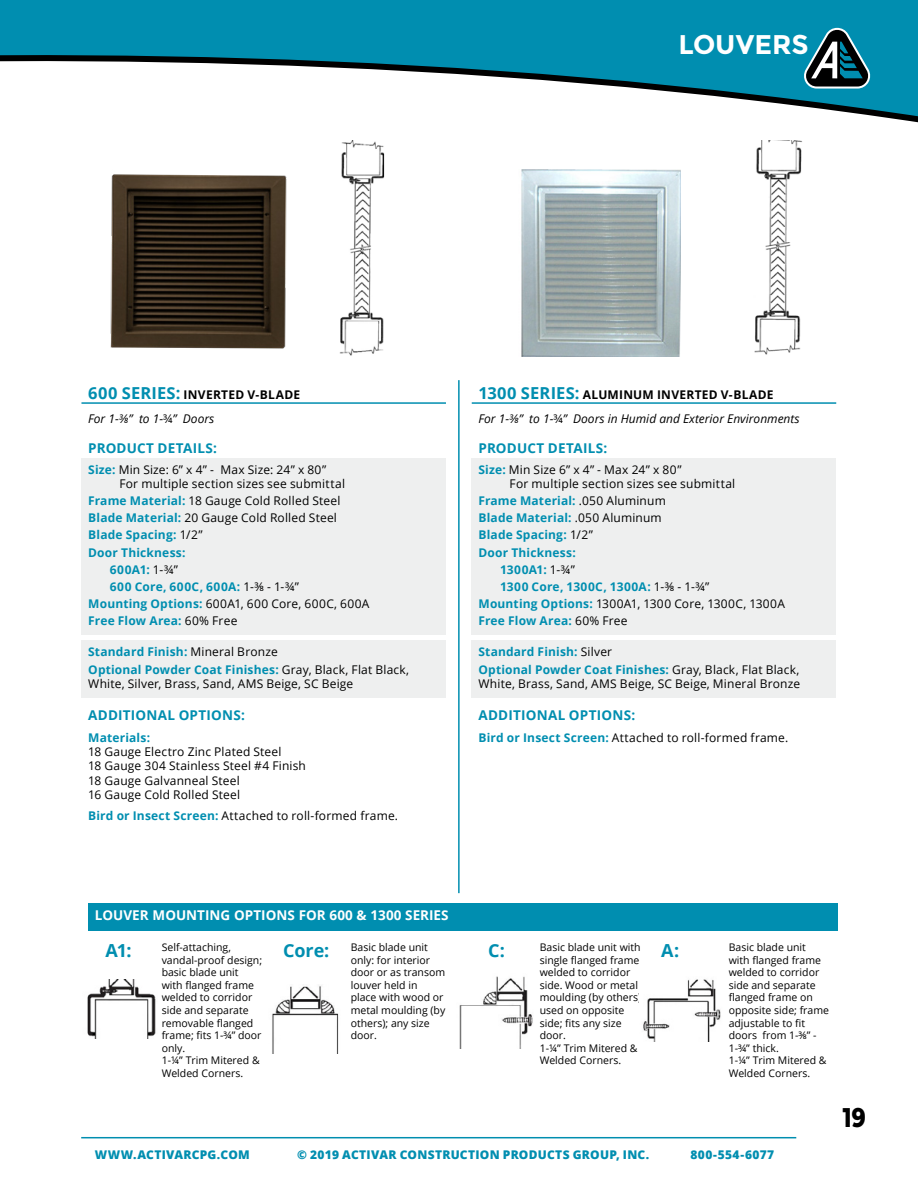
<style>
.page{position:relative;width:918px;height:1188px;background:#fff}
.page>*{position:absolute;margin:0;border:0;box-sizing:border-box;transform-origin:0 0}
.t1{font:700 27px "Montserrat";color:#fff}
.t2{font:800 27px "Montserrat";color:#000;scale:.8 1}
.t3{font:700 18px "Open Sans";color:#008eb0}
.t4{font:700 13.5px "Open Sans";letter-spacing:.015em;color:#008eb0}
.t5{font:700 13.5px "Open Sans";color:#fff}
.t6{font:12px/14.4px "Open Sans";letter-spacing:.015em;color:#000}
.t7{font:700 12px/17.1px "Open Sans";letter-spacing:.015em;color:#008eb0}
.t8{font:italic 12px/23.9px "Open Sans";color:#000}
.t9{font:800 12px "Open Sans";letter-spacing:.02em;color:#008eb0}
.t10{font:700 12px "Open Sans";letter-spacing:.04em;color:#008eb0}
.t11{font:10.5px/12.6px "Open Sans";color:#000}
.s1{font-weight:700;font-style:normal;font-size:16.5px;color:#008eb0}
.s2{font-weight:700;font-style:normal}
.s3{font-style:normal}
.s4{font-weight:700;color:#008eb0}
.s5{font-weight:400;color:#000}
.s6{font-weight:700;font-size:18px;color:#008eb0}
</style>
<div class="page">
<svg style="left:0;top:0;width:918px;height:119px;fill:#008eb0"></svg>
<hr style="left:81px;top:1137px;width:715px;height:1px;background:#008eb0">
<svg style="left:803px;top:28px;width:68px;height:61px;background:#2f6977"></svg>
<hr style="left:81px;top:402px;width:365px;height:2px;background:#008eb0">
<div style="left:81px;top:458px;width:365px;height:40px;background:#eeefef"></div>
<div style="left:81px;top:489px;width:365px;height:26px;background:#eeefef"></div>
<div style="left:81px;top:506px;width:365px;height:26px;background:#eeefef"></div>
<div style="left:81px;top:524px;width:365px;height:25px;background:#eeefef"></div>
<div style="left:81px;top:541px;width:365px;height:25px;background:#eeefef"></div>
<div style="left:81px;top:558px;width:365px;height:25px;background:#eeefef"></div>
<div style="left:81px;top:575px;width:365px;height:25px;background:#eeefef"></div>
<div style="left:81px;top:592px;width:365px;height:26px;background:#eeefef"></div>
<div style="left:81px;top:609px;width:365px;height:26px;background:#eeefef"></div>
<div style="left:81px;top:641px;width:365px;height:25px;background:#eeefef"></div>
<div style="left:81px;top:658px;width:365px;height:40px;background:#eeefef"></div>
<img style="left:110px;top:174px;width:177px;height:175px">
<img style="left:339px;top:141px;width:46px;height:215px">
<hr style="left:472px;top:402px;width:364px;height:2px;background:#008eb0">
<div style="left:472px;top:458px;width:364px;height:40px;background:#eeefef"></div>
<div style="left:472px;top:489px;width:364px;height:26px;background:#eeefef"></div>
<div style="left:472px;top:506px;width:364px;height:26px;background:#eeefef"></div>
<div style="left:472px;top:524px;width:364px;height:25px;background:#eeefef"></div>
<div style="left:472px;top:541px;width:364px;height:25px;background:#eeefef"></div>
<div style="left:472px;top:558px;width:364px;height:25px;background:#eeefef"></div>
<div style="left:472px;top:575px;width:364px;height:25px;background:#eeefef"></div>
<div style="left:472px;top:592px;width:364px;height:26px;background:#eeefef"></div>
<div style="left:472px;top:609px;width:364px;height:26px;background:#eeefef"></div>
<div style="left:472px;top:641px;width:364px;height:25px;background:#eeefef"></div>
<div style="left:472px;top:658px;width:364px;height:40px;background:#eeefef"></div>
<img style="left:521px;top:170px;width:159px;height:187px">
<img style="left:754px;top:141px;width:48px;height:214px">
<hr style="left:458px;top:380px;width:2px;height:513px;background:#008eb0">
<img style="left:87px;top:980px;width:69px;height:59px">
<img style="left:272px;top:985px;width:67px;height:69px">
<img style="left:459px;top:976px;width:74px;height:73px">
<img style="left:643px;top:979px;width:78px;height:63px">
<div style="left:88px;top:903px;width:749px;height:27px;background:#008eb0"></div>
<h1 class="t1" style="left:678px;top:28px;width:132px">LOUVERS</h1>
<p class="t8" style="left:88px;top:382px;width:213px"><span class="s1">600 SERIES:</span> <span class="s2">INVERTED V-BLADE<br></span>For 1-⅜” to 1-<span class="s3">¾</span>” Doors</p>
<p class="t4" style="left:88px;top:438px;width:130px">PRODUCT DETAILS:</p>
<p class="t6" style="left:119px;top:462px;width:227px;text-indent:-31px"><span class="s4">Size:</span> Min Size: 6” x 4” - Max Size: 24” x 80”<br>For multiple section sizes see submittal</p>
<p class="t6" style="left:88px;top:493px;width:254px"><span class="s4">Frame Material:</span> 18 Gauge Cold Rolled Steel</p>
<p class="t6" style="left:88px;top:511px;width:250px"><span class="s4">Blade Material:</span> 20 Gauge Cold Rolled Steel</p>
<p class="t7" style="left:88px;top:526px;width:116px">Blade Spacing: <span class="s5">1/2”</span></p>
<p class="t7" style="left:88px;top:543px;width:99px">Door Thickness:</p>
<p class="t7" style="left:110px;top:560px;width:69px">600A1: <span class="s5">1-¾”</span></p>
<p class="t10" style="left:110px;top:578px;width:191px">600 Core, 600C, 600A: <span class="s5">1-⅜ - 1-¾”</span></p>
<p class="t6" style="left:88px;top:596px;width:283px"><span class="s4">Mounting Options:</span> 600A1, 600 Core, 600C, 600A</p>
<p class="t7" style="left:88px;top:612px;width:151px">Free Flow Area: <span class="s5">60% Free</span></p>
<p class="t7" style="left:88px;top:643px;width:323px">Standard Finish: <span class="s5">Mineral Bronze<br></span>Optional Powder Coat Finishes: <span class="s5">Gray, Black, Flat Black,</span></p>
<p class="t6" style="left:88px;top:676px;width:267px">White, Silver, Brass, Sand, AMS Beige, SC Beige</p>
<p class="t4" style="left:88px;top:706px;width:158px">ADDITIONAL OPTIONS:</p>
<p class="t7" style="left:88px;top:728px;width:63px">Materials:</p>
<p class="t6" style="left:88px;top:744px;width:219px">18 Gauge Electro Zinc Plated Steel<br>18 Gauge 304 Stainless Steel #4 Finish<br>18 Gauge Galvanneal Steel<br>16 Gauge Cold Rolled Steel</p>
<p class="t6" style="left:88px;top:808px;width:311px"><span class="s4">Bird or Insect Screen:</span> Attached to roll-formed frame.</p>
<p class="t8" style="left:478px;top:382px;width:323px"><span class="s1">1300 SERIES:</span> <span class="s2">ALUMINUM INVERTED V-BLADE<br></span>For 1-⅜” to 1-<span class="s3">¾</span>” Doors in Humid and Exterior Environments</p>
<p class="t4" style="left:478px;top:438px;width:130px">PRODUCT DETAILS:</p>
<p class="t6" style="left:510px;top:462px;width:227px;text-indent:-31px"><span class="s4">Size:</span> Min Size 6” x 4” - Max 24” x 80”<br>For multiple section sizes see submittal</p>
<p class="t7" style="left:478px;top:492px;width:189px">Frame Material: <span class="s5">.050 Aluminum</span></p>
<p class="t7" style="left:478px;top:509px;width:185px">Blade Material: <span class="s5">.050 Aluminum</span></p>
<p class="t7" style="left:478px;top:526px;width:116px">Blade Spacing: <span class="s5">1/2”</span></p>
<p class="t7" style="left:478px;top:543px;width:99px">Door Thickness:</p>
<p class="t7" style="left:500px;top:560px;width:76px">1300A1: <span class="s5">1-¾”</span></p>
<p class="t7" style="left:500px;top:578px;width:211px">1300 Core, 1300C, 1300A: <span class="s5">1-⅜ - 1-¾”</span></p>
<p class="t6" style="left:478px;top:596px;width:308px"><span class="s4">Mounting Options:</span> 1300A1, 1300 Core, 1300C, 1300A</p>
<p class="t7" style="left:478px;top:612px;width:151px">Free Flow Area: <span class="s5">60% Free</span></p>
<p class="t7" style="left:478px;top:643px;width:323px">Standard Finish: <span class="s5">Silver<br></span>Optional Powder Coat Finishes: <span class="s5">Gray, Black, Flat Black,</span></p>
<p class="t6" style="left:478px;top:676px;width:323px">White, Brass, Sand, AMS Beige, SC Beige, Mineral Bronze</p>
<p class="t4" style="left:478px;top:706px;width:158px">ADDITIONAL OPTIONS:</p>
<p class="t6" style="left:478px;top:730px;width:311px"><span class="s4">Bird or Insect Screen:</span> Attached to roll-formed frame.</p>
<p class="t5" style="left:95px;top:906px;width:355px">LOUVER MOUNTING OPTIONS FOR 600 &amp; 1300 SERIES</p>
<h2 class="t3" style="left:106px;top:938px;width:28px">A1:</h2>
<p class="t11" style="left:162px;top:941px;width:102px">Self-attaching, vandal-proof design; basic blade unit<br>with flanged frame welded to corridor side and separate removable flanged frame; fits 1-¾” door only.<br>1-¼” Trim Mitered &amp;<br>Welded Corners.</p>
<p class="t11" style="left:351px;top:941px;width:96px;text-indent:-68px"><span class="s6">Core:</span> Basic blade unit only: for interior door or as transom louver held in place with wood or metal moulding (by others); any size door.</p>
<h2 class="t3" style="left:488px;top:938px;width:18px">C:</h2>
<p class="t11" style="left:540px;top:941px;width:103px">Basic blade unit with single flanged frame welded to corridor side. Wood or metal moulding (by others) used on opposite side; fits any size door.<br>1-¼” Trim Mitered &amp;<br>Welded Corners.</p>
<h2 class="t3" style="left:661px;top:938px;width:19px">A:</h2>
<p class="t11" style="left:729px;top:941px;width:102px">Basic blade unit with flanged frame welded to corridor side and separate flanged frame on opposite side; frame adjustable to fit doors from 1-⅜” -<br>1-¾” thick.<br>1-¼” Trim Mitered &amp;<br>Welded Corners.</p>
<p class="t9" style="left:95px;top:1145px;width:157px">WWW.ACTIVARCPG.COM</p>
<p class="t9" style="left:297px;top:1145px;width:354px">© 2019 ACTIVAR CONSTRUCTION PRODUCTS GROUP, INC.</p>
<p class="t9" style="left:690px;top:1145px;width:85px">800-554-6077</p>
<h1 class="t2" style="left:843px;top:1097px;width:30px">19</h1>
</div>
